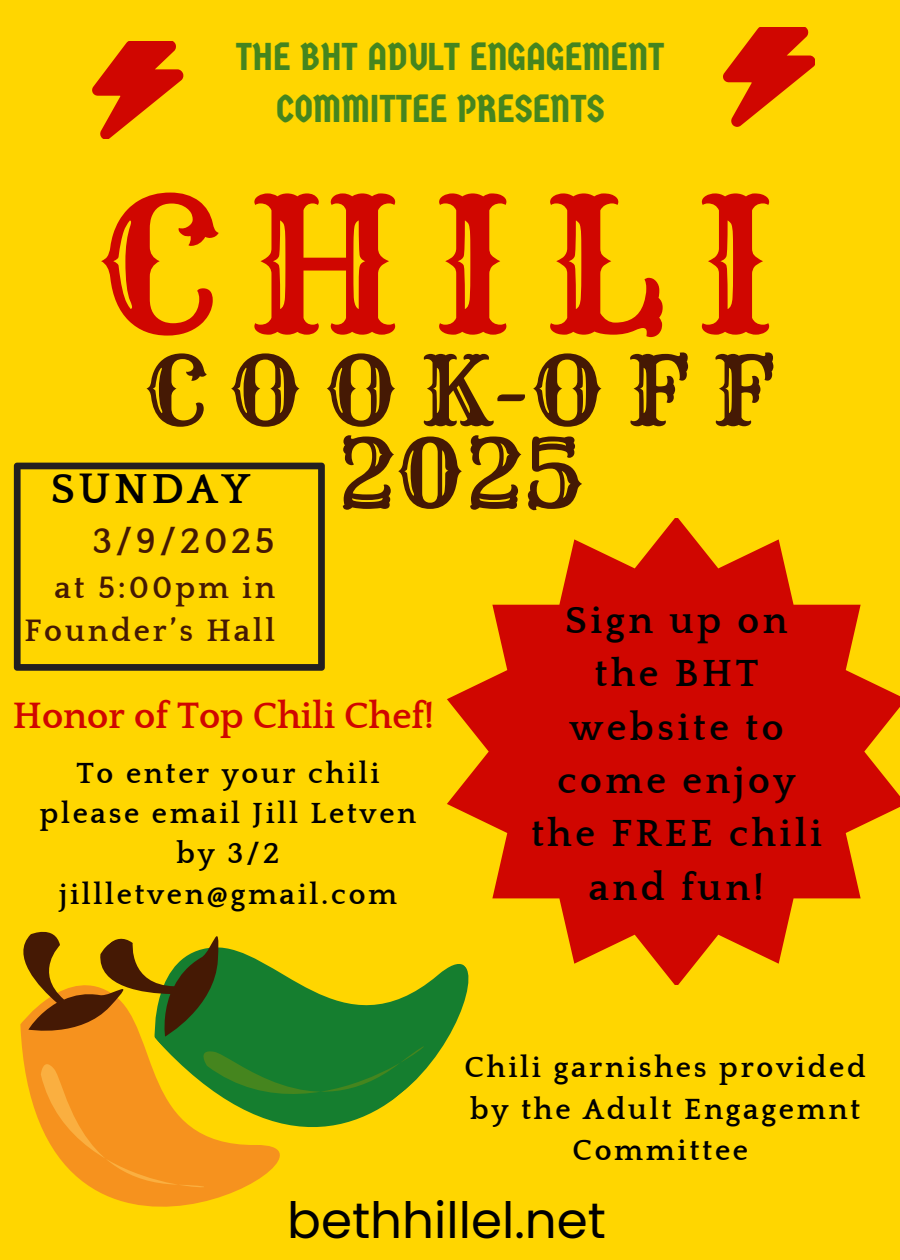
<style>
.page{position:relative;width:900px;height:1260px;background:#ffd600}
.page>*{position:absolute;margin:0;border:0;box-sizing:border-box;transform-origin:0 0}
.t1{font:184.25px "Rye";letter-spacing:.165em;color:#d00600}
.t2{font:94.5px/82.5px "Rye";letter-spacing:.245em;color:#451904;text-align:center}
.t3{font:50px "Poppins";color:#000}
.t4{font:700 43px "Quattrocento";letter-spacing:.09em;color:#000}
.t5{font:700 38.75px/53.2px "Quattrocento";letter-spacing:.09em;color:#000;text-align:center}
.t6{font:38.75px/52.5px "Germania One";color:#45851e;text-align:center}
.t7{font:700 37.75px "Quattrocento";color:#d00600}
.t8{font:700 36.75px "Quattrocento";color:#451904}
.t9{font:700 31.75px/43px "Quattrocento";letter-spacing:.09em;color:#451904;text-align:right}
.t10{font:700 30px/40.2px "Quattrocento";letter-spacing:.09em;color:#000;text-align:center}
</style>
<div class="page">
<svg style="left:723px;top:27px;width:92px;height:99px"></svg>
<svg style="left:92px;top:41px;width:92px;height:98px"></svg>
<svg style="left:21px;top:931px;width:239px;height:276px"></svg>
<svg style="left:194px;top:931px;width:274px;height:247px"></svg>
<svg style="left:447px;top:518px;width:453px;height:467px;fill:#d00600"></svg>
<svg style="left:14px;top:463px;width:311px;height:208px"></svg>
<h1 class="t6" style="left:236px;top:31px;width:430px">THE BHT ADULT ENGAGEMENT<br>COMMITTEE PRESENTS</h1>
<h5 class="t1" style="left:98px;top:151px;width:679px">CHILI</h5>
<p class="t2" style="left:145px;top:350px;width:631px">COOK-OFF<br>2025</p>
<h6 class="t4" style="left:51px;top:467px;width:200px">SUNDAY</h6>
<h2 class="t8" style="left:92px;top:522px;width:184px">3/9/2025</h2>
<p class="t9" style="left:24px;top:567px;width:252px">at 5:00pm in<br>Founder’s Hall</p>
<p class="t7" style="left:13px;top:696px;width:423px">Honor of Top Chili Chef!</p>
<p class="t10" style="left:40px;top:754px;width:378px">To enter your chili please email Jill Letven by 3/2 jillletven@gmail.com</p>
<h4 class="t5" style="left:531px;top:595px;width:292px">Sign up on the BHT website to come enjoy the FREE chili and fun!</h4>
<p class="t10" style="left:465px;top:1048px;width:403px;line-height:41.2px">Chili garnishes provided by the Adult Engagemnt<br>Committee</p>
<p class="t3" style="left:287px;top:1185px;width:320px">bethhillel.net</p>
</div>
